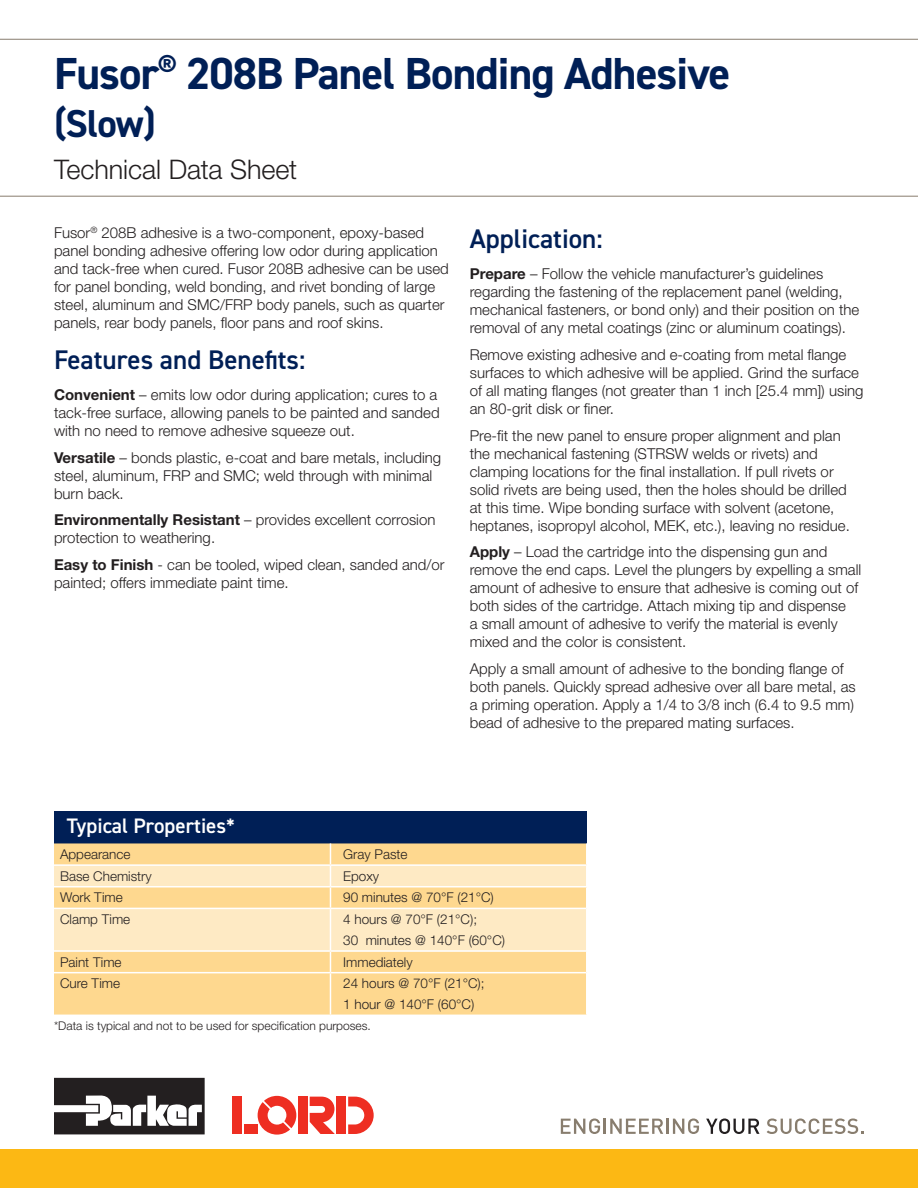
<style>
.page{position:relative;width:918px;height:1188px;background:#fff}
.page>*{position:absolute;margin:0;border:0;box-sizing:border-box;transform-origin:0 0}
.Headline_-_2_lines{font:700 45px "DIN2014";letter-spacing:-.02em;color:#001f56}
.Headline_-_2_lines-2{font:700 39px "DIN2014";color:#001f56}
.Section_Heading{font:600 27px "DIN2014";color:#001f56}
.Document_Type_Subhea{font:300 27px "Helvetica Neue LT Std";letter-spacing:-.005em;color:#231f20}
.Typical_Properties_h{font:600 21px "DIN2014";color:#fff}
.Body_copy{font:300 15px/18px "Helvetica Neue LT Std";color:#231f20}
.Typical_Properties{font:300 13.5px "Helvetica Neue LT Std";color:#231f20}
.Typical_Properites{font:300 13.5px "Helvetica Neue LT Std";color:#231f20}
.Asterisk_Note{font:300 12px "Helvetica Neue LT Std";color:#231f20}
.s1{font-weight:700}
</style>
<div class="page">
<div style="left:0;top:1149px;width:918px;height:39px;background:#fcb814"></div>
<svg style="left:561px;top:1118px;width:102px;height:16px"></svg>
<hr style="left:666px;top:1119px;width:3px;height:15px;background:#887d6e">
<svg style="left:673px;top:1118px;width:26px;height:16px"></svg>
<svg style="left:706px;top:1118px;width:54px;height:16px"></svg>
<svg style="left:767px;top:1118px;width:97px;height:16px"></svg>
<svg style="left:258px;top:1096px;width:38px;height:39px"></svg>
<div style="left:232px;top:1097px;width:10px;height:37px;background:#ee2e22"></div>
<div style="left:298px;top:1097px;width:10px;height:37px;background:#ee2e22"></div>
<div style="left:336px;top:1097px;width:10px;height:37px;background:#ee2e22"></div>
<svg style="left:310px;top:1097px;width:25px;height:37px"></svg>
<div style="left:244px;top:1125px;width:14px;height:9px;background:#ee2e22"></div>
<svg style="left:348px;top:1097px;width:26px;height:37px"></svg>
<svg style="left:54px;top:1078px;width:151px;height:56px"></svg>
<svg style="left:0;top:39px;width:918px;height:158px"></svg>
<div style="left:54px;top:811px;width:533px;height:32px;background:#001f56"></div>
<div style="left:54px;top:843px;width:532px;height:172px;background:#fed88f"></div>
<svg style="left:54px;top:866px;width:532px;height:84px;background:#fee5b7"></svg>
<hr style="left:54px;top:864px;width:276px;height:2px;background:#fff">
<hr style="left:330px;top:864px;width:258px;height:2px;background:#fff">
<svg style="left:330px;top:843px;width:1px;height:65px"></svg>
<hr style="left:54px;top:908px;width:276px;height:1px;background:#fff">
<hr style="left:330px;top:908px;width:256px;height:1px;background:#fff">
<hr style="left:330px;top:909px;width:1px;height:41px;background:#fff">
<hr style="left:54px;top:950px;width:276px;height:2px;background:#fff">
<hr style="left:330px;top:950px;width:256px;height:2px;background:#fff">
<svg style="left:330px;top:952px;width:1px;height:20px"></svg>
<hr style="left:54px;top:972px;width:276px;height:1px;background:#fff">
<hr style="left:330px;top:972px;width:256px;height:1px;background:#fff">
<hr style="left:330px;top:973px;width:1px;height:42px;background:#fff">
<hr style="left:54px;top:886px;width:276px;height:2px;background:#fff">
<hr style="left:330px;top:886px;width:258px;height:2px;background:#fff">
<p class="Headline_-_2_lines" style="left:54px;top:44px;width:678px">Fusor<sup>®</sup> 208B Panel Bonding Adhesive</p>
<p class="Headline_-_2_lines-2" style="left:54px;top:98px;width:103px">(Slow)</p>
<p class="Document_Type_Subhea" style="left:54px;top:153px;width:245px">Technical Data Sheet</p>
<p class="Body_copy" style="left:54px;top:223px;width:396px">Fusor<sup>®</sup> 208B adhesive is a two-component, epoxy-based panel bonding adhesive offering low odor during application and tack-free when cured. Fusor 208B adhesive can be used for panel bonding, weld bonding, and rivet bonding of large steel, aluminum and SMC/FRP body panels, such as quarter panels, rear body panels, floor pans and roof skins.</p>
<p class="Section_Heading" style="left:54px;top:341px;width:253px">Features and Benefits:</p>
<p class="Body_copy" style="left:54px;top:385px;width:387px"><span class="s1">Convenient</span> – emits low odor during application; cures to a tack-free surface, allowing panels to be painted and sanded with no need to remove adhesive squeeze out.</p>
<p class="Body_copy" style="left:54px;top:448px;width:389px"><span class="s1">Versatile</span> – bonds plastic, e-coat and bare metals, including steel, aluminum, FRP and SMC; weld through with minimal burn back.</p>
<p class="Body_copy" style="left:54px;top:511px;width:383px"><span class="s1">Environmentally Resistant</span> – provides excellent corrosion protection to weathering.</p>
<p class="Body_copy" style="left:54px;top:555px;width:392px"><span class="s1">Easy to Finish</span> - can be tooled, wiped clean, sanded and/or painted; offers immediate paint time.</p>
<p class="Section_Heading" style="left:470px;top:221px;width:134px">Application:</p>
<p class="Body_copy" style="left:470px;top:265px;width:391px"><span class="s1">Prepare</span> – Follow the vehicle manufacturer’s guidelines regarding the fastening of the replacement panel (welding, mechanical fasteners, or bond only) and their position on the removal of any metal coatings (zinc or aluminum coatings).</p>
<p class="Body_copy" style="left:470px;top:345px;width:395px">Remove existing adhesive and e-coating from metal flange surfaces to which adhesive will be applied. Grind the surface of all mating flanges (not greater than 1 inch [25.4 mm]) using an 80-grit disk or finer.</p>
<p class="Body_copy" style="left:470px;top:426px;width:382px">Pre-fit the new panel to ensure proper alignment and plan the mechanical fastening (STRSW welds or rivets) and clamping locations for the final installation. If pull rivets or solid rivets are being used, then the holes should be drilled at this time. Wipe bonding surface with solvent (acetone, heptanes, isopropyl alcohol, MEK, etc.), leaving no residue.</p>
<p class="Body_copy" style="left:470px;top:543px;width:393px"><span class="s1">Apply</span> – Load the cartridge into the dispensing gun and remove the end caps. Level the plungers by expelling a small amount of adhesive to ensure that adhesive is coming out of both sides of the cartridge. Attach mixing tip and dispense<br>a small amount of adhesive to verify the material is evenly mixed and the color is consistent.</p>
<p class="Body_copy" style="left:470px;top:659px;width:387px">Apply a small amount of adhesive to the bonding flange of both panels. Quickly spread adhesive over all bare metal, as a priming operation. Apply a 1/4 to 3/8 inch (6.4 to 9.5 mm) bead of adhesive to the prepared mating surfaces.</p>
<p class="Typical_Properties_h" style="left:67px;top:812px;width:170px">Typical Properties*</p>
<p class="Typical_Properites" style="left:60px;top:846px;width:72px">Appearance</p>
<p class="Typical_Properties" style="left:343px;top:846px;width:66px">Gray Paste</p>
<p class="Typical_Properites" style="left:60px;top:868px;width:93px">Base Chemistry</p>
<p class="Typical_Properties" style="left:343px;top:868px;width:38px">Epoxy</p>
<p class="Typical_Properites" style="left:60px;top:889px;width:64px">Work Time</p>
<p class="Typical_Properties" style="left:343px;top:889px;width:152px">90 minutes @ 70°F (21°C)</p>
<p class="Typical_Properites" style="left:60px;top:911px;width:72px">Clamp Time</p>
<p class="Typical_Properties" style="left:343px;top:911px;width:135px">4 hours @ 70°F (21°C);</p>
<p class="Typical_Properties" style="left:343px;top:932px;width:163px">30 minutes @ 140°F (60°C)</p>
<p class="Typical_Properites" style="left:60px;top:954px;width:63px">Paint Time</p>
<p class="Typical_Properties" style="left:343px;top:954px;width:71px">Immediately</p>
<p class="Typical_Properites" style="left:60px;top:975px;width:62px">Cure Time</p>
<p class="Typical_Properties" style="left:343px;top:975px;width:143px">24 hours @ 70°F (21°C);</p>
<p class="Typical_Properties" style="left:343px;top:996px;width:133px">1 hour @ 140°F (60°C)</p>
<p class="Asterisk_Note" style="left:54px;top:1019px;width:318px">*Data is typical and not to be used for specification purposes.</p>
</div>
